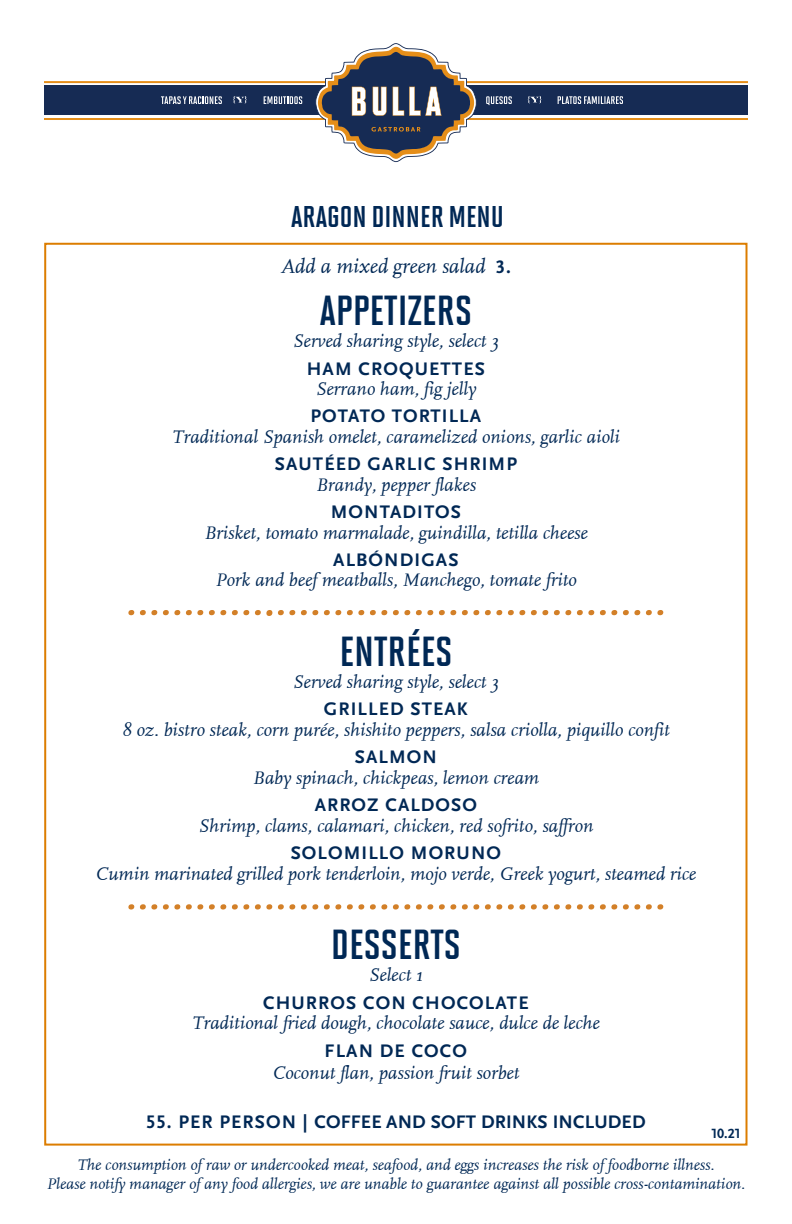
<style>
.page{position:relative;width:792px;height:1224px;background:#fff}
.page>*{position:absolute;margin:0;border:0;box-sizing:border-box;transform-origin:0 0}
.t1{font:42px "Solano Gothic MVB Bd Cap";color:#002855}
.t2{font:30px "Solano Gothic MVB Bd Cap";color:#002855}
.t3{font:italic 21px "FF Scala";color:#002855}
.t4{font:italic 19px "FF Scala";color:#002855}
.t5{font:700 19px "Scala Sans OT";letter-spacing:.06em;color:#002855}
.t6{font:700 19px "Scala Sans OT";letter-spacing:.01em;color:#002855}
.t7{font:italic 16px/19px "FF Scala";color:#002855;text-align:center}
.t8{font:700 14px "Scala Sans OT";color:#002855}
.s1{font-family:"Scala Sans OT";font-weight:700;font-style:normal;font-size:19px}
</style>
<div class="page">
<div style="left:44px;top:86px;width:704px;height:29px;background:#162b54"></div>
<svg style="left:486px;top:96px;width:26px;height:9px"></svg>
<svg style="left:528px;top:96px;width:14px;height:7px"></svg>
<svg style="left:558px;top:96px;width:65px;height:8px"></svg>
<svg style="left:161px;top:96px;width:61px;height:8px"></svg>
<svg style="left:233px;top:96px;width:14px;height:7px"></svg>
<svg style="left:264px;top:96px;width:38px;height:8px"></svg>
<hr style="left:44px;top:81px;width:704px;height:2px;background:#e58e19">
<hr style="left:44px;top:118px;width:704px;height:2px;background:#e58e19">
<svg style="left:314px;top:43px;width:163px;height:119px"></svg>
<svg style="left:128px;top:610px;width:6px;height:5px"></svg>
<svg style="left:140px;top:610px;width:17px;height:5px"></svg>
<svg style="left:163px;top:610px;width:17px;height:5px"></svg>
<svg style="left:186px;top:610px;width:17px;height:5px"></svg>
<svg style="left:209px;top:610px;width:17px;height:5px"></svg>
<svg style="left:232px;top:610px;width:17px;height:5px"></svg>
<svg style="left:255px;top:610px;width:17px;height:6px"></svg>
<svg style="left:278px;top:610px;width:17px;height:5px"></svg>
<svg style="left:301px;top:610px;width:17px;height:5px"></svg>
<svg style="left:324px;top:610px;width:17px;height:5px"></svg>
<svg style="left:347px;top:610px;width:17px;height:5px"></svg>
<svg style="left:370px;top:610px;width:17px;height:5px"></svg>
<svg style="left:393px;top:610px;width:17px;height:5px"></svg>
<svg style="left:416px;top:610px;width:17px;height:5px"></svg>
<svg style="left:439px;top:610px;width:17px;height:5px"></svg>
<svg style="left:462px;top:610px;width:17px;height:5px"></svg>
<svg style="left:485px;top:610px;width:17px;height:5px"></svg>
<svg style="left:508px;top:610px;width:17px;height:5px"></svg>
<svg style="left:531px;top:610px;width:17px;height:5px"></svg>
<svg style="left:554px;top:610px;width:17px;height:5px"></svg>
<svg style="left:577px;top:610px;width:17px;height:5px"></svg>
<svg style="left:600px;top:610px;width:17px;height:5px"></svg>
<svg style="left:623px;top:610px;width:17px;height:5px"></svg>
<svg style="left:646px;top:610px;width:17px;height:5px"></svg>
<svg style="left:128px;top:904px;width:6px;height:6px"></svg>
<svg style="left:140px;top:904px;width:17px;height:6px"></svg>
<svg style="left:163px;top:904px;width:17px;height:6px"></svg>
<svg style="left:186px;top:904px;width:17px;height:6px"></svg>
<svg style="left:209px;top:904px;width:17px;height:6px"></svg>
<svg style="left:232px;top:904px;width:17px;height:6px"></svg>
<svg style="left:255px;top:904px;width:17px;height:6px"></svg>
<svg style="left:278px;top:904px;width:17px;height:6px"></svg>
<svg style="left:301px;top:904px;width:17px;height:6px"></svg>
<svg style="left:324px;top:904px;width:17px;height:6px"></svg>
<svg style="left:347px;top:904px;width:17px;height:6px"></svg>
<svg style="left:370px;top:904px;width:17px;height:6px"></svg>
<svg style="left:393px;top:904px;width:17px;height:6px"></svg>
<svg style="left:416px;top:904px;width:17px;height:6px"></svg>
<svg style="left:439px;top:904px;width:17px;height:6px"></svg>
<svg style="left:462px;top:904px;width:17px;height:6px"></svg>
<svg style="left:485px;top:904px;width:17px;height:6px"></svg>
<svg style="left:508px;top:904px;width:17px;height:6px"></svg>
<svg style="left:531px;top:904px;width:17px;height:6px"></svg>
<svg style="left:554px;top:904px;width:17px;height:6px"></svg>
<svg style="left:577px;top:904px;width:17px;height:6px"></svg>
<svg style="left:600px;top:904px;width:17px;height:6px"></svg>
<svg style="left:623px;top:904px;width:17px;height:6px"></svg>
<svg style="left:646px;top:904px;width:17px;height:6px"></svg>
<p class="t2" style="left:291px;top:200px;width:214px">ARAGON DINNER MENU</p>
<p class="t3" style="left:281px;top:256px;width:232px">Add a mixed green salad <span class="s1">3.</span></p>
<p class="t1" style="left:320px;top:287px;width:154px">APPETIZERS</p>
<p class="t4" style="left:293px;top:331px;width:208px">Served sharing style, select 3</p>
<p class="t5" style="left:307px;top:358px;width:180px">HAM CROQUETTES</p>
<p class="t4" style="left:316px;top:379px;width:162px">Serrano ham, fig jelly</p>
<p class="t5" style="left:311px;top:406px;width:172px">POTATO TORTILLA</p>
<p class="t4" style="left:172px;top:427px;width:449px">Traditional Spanish omelet, caramelized onions, garlic aioli</p>
<p class="t5" style="left:275px;top:454px;width:244px">SAUTÉED GARLIC SHRIMP</p>
<p class="t4" style="left:316px;top:475px;width:162px">Brandy, pepper flakes</p>
<p class="t5" style="left:331px;top:501px;width:132px">MONTADITOS</p>
<p class="t4" style="left:204px;top:523px;width:385px">Brisket, tomato marmalade, guindilla, tetilla cheese</p>
<p class="t5" style="left:333px;top:549px;width:127px">ALBÓNDIGAS</p>
<p class="t4" style="left:215px;top:570px;width:363px">Pork and beef meatballs, Manchego, tomate frito</p>
<p class="t1" style="left:339px;top:628px;width:114px">ENTRÉES</p>
<p class="t4" style="left:293px;top:672px;width:208px">Served sharing style, select 3</p>
<p class="t5" style="left:324px;top:699px;width:145px">GRILLED STEAK</p>
<p class="t4" style="left:122px;top:720px;width:549px">8 oz. bistro steak, corn purée, shishito peppers, salsa criolla, piquillo confit</p>
<p class="t5" style="left:355px;top:747px;width:84px">SALMON</p>
<p class="t4" style="left:253px;top:768px;width:288px">Baby spinach, chickpeas, lemon cream</p>
<p class="t5" style="left:315px;top:794px;width:164px">ARROZ CALDOSO</p>
<p class="t4" style="left:198px;top:816px;width:396px">Shrimp, clams, calamari, chicken, red sofrito, saffron</p>
<p class="t5" style="left:291px;top:842px;width:212px">SOLOMILLO MORUNO</p>
<p class="t4" style="left:96px;top:864px;width:602px">Cumin marinated grilled pork tenderloin, mojo verde, Greek yogurt, steamed rice</p>
<p class="t1" style="left:331px;top:921px;width:131px">DESSERTS</p>
<p class="t4" style="left:369px;top:965px;width:56px">Select 1</p>
<p class="t5" style="left:263px;top:992px;width:267px">CHURROS CON CHOCOLATE</p>
<p class="t4" style="left:192px;top:1013px;width:409px">Traditional fried dough, chocolate sauce, dulce de leche</p>
<p class="t5" style="left:325px;top:1040px;width:144px">FLAN DE COCO</p>
<p class="t4" style="left:272px;top:1063px;width:249px">Coconut flan, passion fruit sorbet</p>
<p class="t6" style="left:146px;top:1112px;width:501px">55. PER PERSON | COFFEE AND SOFT DRINKS INCLUDED</p>
<p class="t7" style="left:47px;top:1155px;width:700px">The consumption of raw or undercooked meat, seafood, and eggs increases the risk of foodborne illness.<br>Please notify manager of any food allergies, we are unable to guarantee against all possible cross-contamination.</p>
<p class="t8" style="left:712px;top:1125px;width:30px">10.21</p>
</div>
